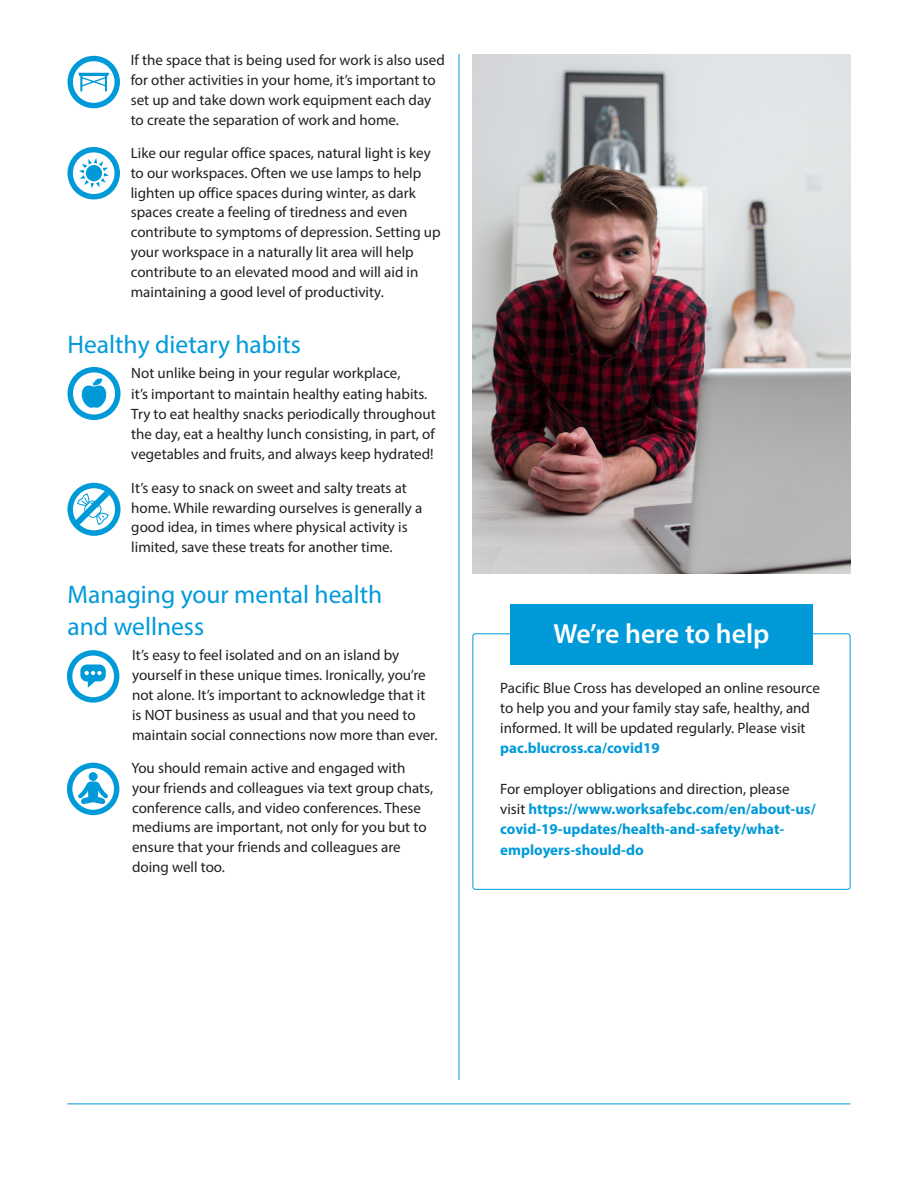
<style>
.page{position:relative;width:918px;height:1188px;background:#fff}
.page>*{position:absolute;margin:0;border:0;box-sizing:border-box;transform-origin:0 0}
.pbc_body_copy_smalle{font:600 27.75px "Myriad Pro";color:#fff}
.pbc_headers_small{font:25.5px/31.8px "Myriad Pro";color:#009ad9}
.pbc_body_copy_space{font:15px/19.8px "Myriad Pro";color:#231f20}
.pbc_body_copy_NO_spa{font:15px/20.2px "Myriad Pro";color:#231f20}
.pbc_body_copy_NO_spa-2{font:700 15px/20.2px "Myriad Pro";color:#009ad9}
.s1{font-weight:700;color:#009ad9}
.s2{font-weight:400;color:#231f20}
</style>
<div class="page">
<img style="left:472px;top:54px;width:378px;height:519px">
<svg style="left:67px;top:367px;width:54px;height:53px"></svg>
<svg style="left:67px;top:483px;width:54px;height:53px"></svg>
<svg style="left:68px;top:650px;width:51px;height:53px"></svg>
<svg style="left:68px;top:763px;width:51px;height:52px"></svg>
<div style="left:89px;top:772px;width:9px;height:9px;background:#009ad9;border-radius:50%"></div>
<svg style="left:68px;top:56px;width:52px;height:52px"></svg>
<svg style="left:68px;top:147px;width:52px;height:52px"></svg>
<hr style="left:67px;top:1104px;width:783px;height:1px;background:#009ad9">
<hr style="left:459px;top:54px;width:1px;height:1026px;background:#009ad9">
<div style="left:510px;top:605px;width:303px;height:60px;background:#009ad9"></div>
<p class="pbc_body_copy_space" style="left:131px;top:50px;width:316px">If the space that is being used for work is also used for other activities in your home, it’s important to set up and take down work equipment each day to create the separation of work and home.</p>
<p class="pbc_body_copy_space" style="left:131px;top:143px;width:311px">Like our regular office spaces, natural light is key to our workspaces. Often we use lamps to help lighten up office spaces during winter, as dark spaces create a feeling of tiredness and even contribute to symptoms of depression. Setting up your workspace in a naturally lit area will help contribute to an elevated mood and will aid in maintaining a good level of productivity.</p>
<p class="pbc_headers_small" style="left:68px;top:328px;width:235px">Healthy dietary habits</p>
<p class="pbc_body_copy_space" style="left:131px;top:363px;width:306px;line-height:20.2px">Not unlike being in your regular workplace,<br>it’s important to maintain healthy eating habits.<br>Try to eat healthy snacks periodically throughout the day, eat a healthy lunch consisting, in part, of vegetables and fruits, and always keep hydrated!</p>
<p class="pbc_body_copy_space" style="left:131px;top:478px;width:293px">It’s easy to snack on sweet and salty treats at home. While rewarding ourselves is generally a good idea, in times where physical activity is limited, save these treats for another time.</p>
<p class="pbc_headers_small" style="left:68px;top:579px;width:316px">Managing your mental health and wellness</p>
<p class="pbc_body_copy_space" style="left:132px;top:645px;width:307px">It’s easy to feel isolated and on an island by yourself in these unique times. Ironically, you’re not alone. It’s important to acknowledge that it is NOT business as usual and that you need to maintain social connections now more than ever.</p>
<p class="pbc_body_copy_space" style="left:131px;top:758px;width:303px">You should remain active and engaged with your friends and colleagues via text group chats, conference calls, and video conferences. These mediums are important, not only for you but to ensure that your friends and colleagues are doing well too.</p>
<p class="pbc_body_copy_smalle" style="left:553px;top:616px;width:218px">We’re here to help</p>
<p class="pbc_body_copy_NO_spa" style="left:500px;top:677px;width:321px">Pacific Blue Cross has developed an online resource to help you and your family stay safe, healthy, and informed. It will be updated regularly. Please visit <span class="s1">pac.blucross.ca/covid19</span></p>
<p class="pbc_body_copy_NO_spa-2" style="left:500px;top:778px;width:317px"><span class="s2">For employer obligations and direction, please visit</span> https://www.worksafebc.com/en/about-us/ covid-19-updates/health-and-safety/what&shy;employers-should-do</p>
</div>
